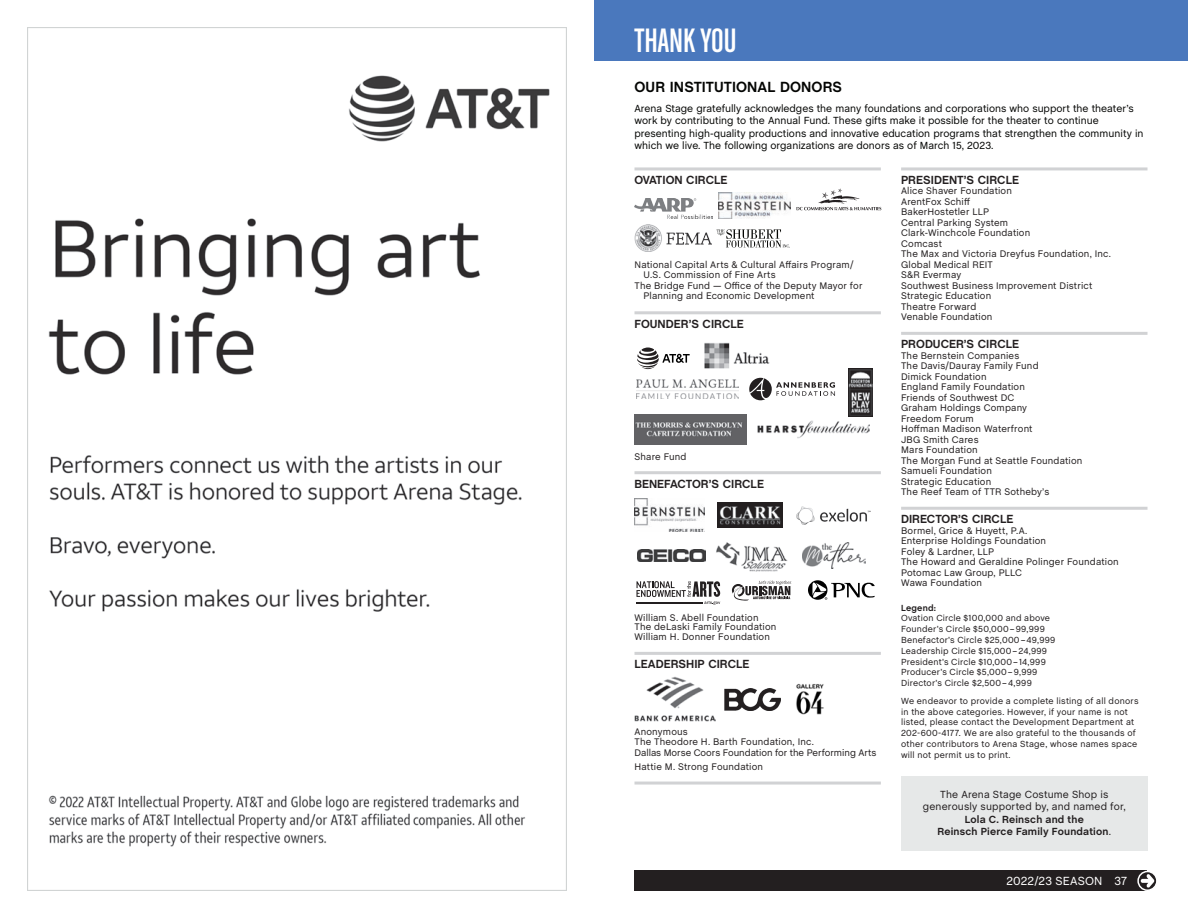
<style>
.page{position:relative;width:1188px;height:918px;background:#fff}
.page>*{position:absolute;margin:0;border:0;box-sizing:border-box;transform-origin:0 0}
.Page_Header{font:36px "Chalet Comprime Cologne Sixty";color:#fff}
.Thank_You_Header_wo{font:700 15px "Chalet";letter-spacing:.01em;color:#040503}
.Thank_You_Inst__Cate{font:700 12px "Chalet";color:#231f20}
.t1{font:12px "Chalet";letter-spacing:.01em;color:#fff}
.Thank_You_Intro_Body{font:10.5px/12.6px "Chalet";color:#040503}
.Thank_You_Disclaimer{font:10.5px/12.6px "Chalet";letter-spacing:.015em;color:#231f20;text-align:center}
.Thank_You_Inst__Dono{font:9.75px/10.5px "Chalet";letter-spacing:.015em;color:#231f20}
.Thank_You_Inst__Dono-2{font:9.75px "Chalet";letter-spacing:-.005em;color:#231f20}
.Thank_You_Disclaimer-2{font:9px/10.8px "Chalet";letter-spacing:.025em;color:#231f20}
.Thank_You_Disclaimer-3{font:700 9px "Chalet";color:#231f20}
.s1{font-weight:700}
</style>
<div class="page">
<div style="left:594px;top:0;width:594px;height:61px;background:#4a78bd"></div>
<div style="left:634px;top:871px;width:514px;height:20px;background:#231f20"></div>
<svg style="left:1138px;top:872px;width:19px;height:18px"></svg>
<div style="left:1137px;top:871px;width:21px;height:20px;border:2px solid #fff;border-radius:50%"></div>
<svg style="left:1141px;top:874px;width:13px;height:14px"></svg>
<hr style="left:634px;top:167px;width:247px;height:3px;background:#d1d2d4">
<hr style="left:634px;top:311px;width:247px;height:3px;background:#d1d2d4">
<hr style="left:634px;top:471px;width:247px;height:3px;background:#d1d2d4">
<hr style="left:634px;top:652px;width:247px;height:3px;background:#d1d2d4">
<hr style="left:634px;top:782px;width:247px;height:3px;background:#d1d2d4">
<hr style="left:901px;top:167px;width:247px;height:3px;background:#d1d2d4">
<hr style="left:901px;top:332px;width:247px;height:3px;background:#d1d2d4">
<hr style="left:901px;top:507px;width:247px;height:3px;background:#d1d2d4">
<svg style="left:796px;top:188px;width:85px;height:22px"></svg>
<svg style="left:717px;top:229px;width:73px;height:19px"></svg>
<img style="left:634px;top:224px;width:77px;height:28px">
<img style="left:718px;top:192px;width:72px;height:27px">
<img style="left:634px;top:198px;width:79px;height:20px">
<img style="left:849px;top:369px;width:23px;height:47px">
<img style="left:758px;top:420px;width:111px;height:19px">
<img style="left:636px;top:380px;width:102px;height:19px">
<img style="left:634px;top:414px;width:112px;height:31px">
<svg style="left:749px;top:378px;width:86px;height:22px"></svg>
<img style="left:704px;top:342px;width:66px;height:27px">
<svg style="left:637px;top:348px;width:53px;height:21px"></svg>
<svg style="left:732px;top:581px;width:60px;height:20px"></svg>
<img style="left:797px;top:506px;width:73px;height:19px">
<img style="left:638px;top:550px;width:68px;height:12px">
<img style="left:634px;top:499px;width:71px;height:33px">
<svg style="left:808px;top:580px;width:67px;height:20px"></svg>
<img style="left:802px;top:543px;width:63px;height:26px">
<svg style="left:636px;top:581px;width:84px;height:24px"></svg>
<img style="left:717px;top:503px;width:65px;height:25px">
<img style="left:716px;top:542px;width:72px;height:30px">
<img style="left:725px;top:688px;width:55px;height:22px">
<img style="left:634px;top:677px;width:82px;height:45px">
<img style="left:796px;top:683px;width:28px;height:32px">
<div style="left:901px;top:776px;width:247px;height:74px;background:#e6e8e8"></div>
<img style="left:48px;top:75px;width:502px;height:772px">
<p class="Page_Header" style="left:634px;top:20px;width:104px">THANK YOU</p>
<p class="Thank_You_Header_wo" style="left:634px;top:78px;width:209px">OUR INSTITUTIONAL DONORS</p>
<p class="Thank_You_Intro_Body" style="left:634px;top:102px;width:511px">Arena Stage gratefully acknowledges the many foundations and corporations who support the theater’s work by contributing to the Annual Fund. These gifts make it possible for the theater to continue presenting high-quality productions and innovative education programs that strengthen the community in which we live. The following organizations are donors as of March 15, 2023.</p>
<p class="Thank_You_Inst__Cate" style="left:634px;top:173px;width:95px">OVATION CIRCLE</p>
<p class="Thank_You_Inst__Cate" style="left:901px;top:173px;width:120px">PRESIDENT’S CIRCLE</p>
<p class="Thank_You_Inst__Dono" style="left:901px;top:186px;width:112px">Alice Shaver Foundation</p>
<p class="Thank_You_Inst__Dono" style="left:901px;top:197px;width:70px">ArentFox Schiff</p>
<p class="Thank_You_Inst__Dono" style="left:901px;top:207px;width:89px">BakerHostetler LLP</p>
<p class="Thank_You_Inst__Dono" style="left:901px;top:218px;width:109px">Central Parking System</p>
<p class="Thank_You_Inst__Dono" style="left:901px;top:228px;width:131px">Clark-Winchcole Foundation</p>
<p class="Thank_You_Inst__Dono" style="left:901px;top:239px;width:42px">Comcast</p>
<p class="Thank_You_Inst__Dono" style="left:901px;top:249px;width:211px">The Max and Victoria Dreyfus Foundation, Inc.</p>
<p class="Thank_You_Inst__Dono" style="left:901px;top:260px;width:93px">Global Medical REIT</p>
<p class="Thank_You_Inst__Dono" style="left:901px;top:270px;width:62px">S&amp;R Evermay</p>
<p class="Thank_You_Inst__Dono" style="left:901px;top:281px;width:193px">Southwest Business Improvement District</p>
<p class="Thank_You_Inst__Dono" style="left:901px;top:291px;width:92px">Strategic Education</p>
<p class="Thank_You_Inst__Dono" style="left:901px;top:302px;width:77px">Theatre Forward</p>
<p class="Thank_You_Inst__Dono" style="left:901px;top:312px;width:93px">Venable Foundation</p>
<p class="Thank_You_Inst__Cate" style="left:901px;top:337px;width:120px">PRODUCER’S CIRCLE</p>
<p class="Thank_You_Inst__Dono" style="left:901px;top:350px;width:120px">The Bernstein Companies</p>
<p class="Thank_You_Inst__Dono" style="left:901px;top:361px;width:139px">The Davis/Dauray Family Fund</p>
<p class="Thank_You_Inst__Dono" style="left:901px;top:371px;width:87px">Dimick Foundation</p>
<p class="Thank_You_Inst__Dono" style="left:901px;top:382px;width:125px">England Family Foundation</p>
<p class="Thank_You_Inst__Dono" style="left:901px;top:392px;width:115px">Friends of Southwest DC</p>
<p class="Thank_You_Inst__Dono" style="left:901px;top:403px;width:127px">Graham Holdings Company</p>
<p class="Thank_You_Inst__Dono" style="left:901px;top:413px;width:74px">Freedom Forum</p>
<p class="Thank_You_Inst__Dono" style="left:901px;top:424px;width:133px">Hoffman Madison Waterfront</p>
<p class="Thank_You_Inst__Dono" style="left:901px;top:434px;width:79px">JBG Smith Cares</p>
<p class="Thank_You_Inst__Dono" style="left:901px;top:445px;width:78px">Mars Foundation</p>
<p class="Thank_You_Inst__Dono" style="left:901px;top:455px;width:183px">The Morgan Fund at Seattle Foundation</p>
<p class="Thank_You_Inst__Dono" style="left:901px;top:466px;width:92px">Samueli Foundation</p>
<p class="Thank_You_Inst__Dono" style="left:901px;top:476px;width:92px">Strategic Education</p>
<p class="Thank_You_Inst__Dono" style="left:901px;top:487px;width:150px">The Reef Team of TTR Sotheby’s</p>
<p class="Thank_You_Inst__Cate" style="left:901px;top:512px;width:114px">DIRECTOR’S CIRCLE</p>
<p class="Thank_You_Inst__Dono" style="left:901px;top:525px;width:128px">Bormel, Grice &amp; Huyett, P.A.</p>
<p class="Thank_You_Inst__Dono" style="left:901px;top:536px;width:147px">Enterprise Holdings Foundation</p>
<p class="Thank_You_Inst__Dono" style="left:901px;top:546px;width:95px">Foley &amp; Lardner, LLP</p>
<p class="Thank_You_Inst__Dono" style="left:901px;top:557px;width:219px">The Howard and Geraldine Polinger Foundation</p>
<p class="Thank_You_Inst__Dono" style="left:901px;top:567px;width:122px">Potomac Law Group, PLLC</p>
<p class="Thank_You_Inst__Dono" style="left:901px;top:578px;width:83px">Wawa Foundation</p>
<p class="Thank_You_Disclaimer-3" style="left:901px;top:602px;width:37px">Legend:</p>
<p class="Thank_You_Disclaimer-2" style="left:901px;top:613px;width:150px">Ovation Circle $100,000 and above</p>
<p class="Thank_You_Disclaimer-2" style="left:901px;top:624px;width:145px">Founder’s Circle $50,000–99,999</p>
<p class="Thank_You_Disclaimer-2" style="left:901px;top:635px;width:156px">Benefactor’s Circle $25,000–49,999</p>
<p class="Thank_You_Disclaimer-2" style="left:901px;top:645px;width:148px">Leadership Circle $15,000–24,999</p>
<p class="Thank_You_Disclaimer-2" style="left:901px;top:656px;width:146px">President’s Circle $10,000–14,999</p>
<p class="Thank_You_Disclaimer-2" style="left:901px;top:667px;width:138px">Producer’s Circle $5,000–9,999</p>
<p class="Thank_You_Disclaimer-2" style="left:901px;top:678px;width:132px">Director’s Circle $2,500–4,999</p>
<p class="Thank_You_Disclaimer-2" style="left:901px;top:695px;width:239px">We endeavor to provide a complete listing of all donors in the above categories. However, if your name is not listed, please contact the Development Department at 202-600-4177. We are also grateful to the thousands of other contributors to Arena Stage, whose names space will not permit us to print.</p>
<p class="Thank_You_Disclaimer" style="left:923px;top:788px;width:204px">The Arena Stage Costume Shop is generously supported by, and named for,<br><span class="s1">Lola C. Reinsch and the<br>Reinsch Pierce Family Foundation</span>.</p>
<p class="Thank_You_Inst__Dono" style="left:643px;top:260px;width:211px;text-indent:-9px">National Capital Arts &amp; Cultural Affairs Program/<br>U.S. Commission of Fine Arts</p>
<p class="Thank_You_Inst__Dono" style="left:643px;top:281px;width:221px;text-indent:-9px">The Bridge Fund — Office of the Deputy Mayor for<br>Planning and Economic Development</p>
<p class="Thank_You_Inst__Cate" style="left:634px;top:317px;width:111px">FOUNDER’S CIRCLE</p>
<p class="Thank_You_Inst__Dono" style="left:634px;top:451px;width:53px">Share Fund</p>
<p class="Thank_You_Inst__Cate" style="left:634px;top:476px;width:131px">BENEFACTOR’S CIRCLE</p>
<p class="Thank_You_Inst__Dono" style="left:634px;top:613px;width:126px">William S. Abell Foundation</p>
<p class="Thank_You_Inst__Dono" style="left:634px;top:622px;width:143px">The deLaski Family Foundation</p>
<p class="Thank_You_Inst__Dono" style="left:634px;top:632px;width:137px">William H. Donner Foundation</p>
<p class="Thank_You_Inst__Cate" style="left:634px;top:657px;width:117px">LEADERSHIP CIRCLE</p>
<p class="Thank_You_Inst__Dono" style="left:634px;top:726px;width:55px">Anonymous</p>
<p class="Thank_You_Inst__Dono" style="left:634px;top:737px;width:181px">The Theodore H. Barth Foundation, Inc.</p>
<p class="Thank_You_Inst__Dono-2" style="left:634px;top:747px;width:243px">Dallas Morse Coors Foundation for the Performing Arts</p>
<p class="Thank_You_Inst__Dono" style="left:634px;top:762px;width:130px">Hattie M. Strong Foundation</p>
<p class="t1" style="left:1006px;top:874px;width:122px">2022/23 SEASON 37</p>
</div>
